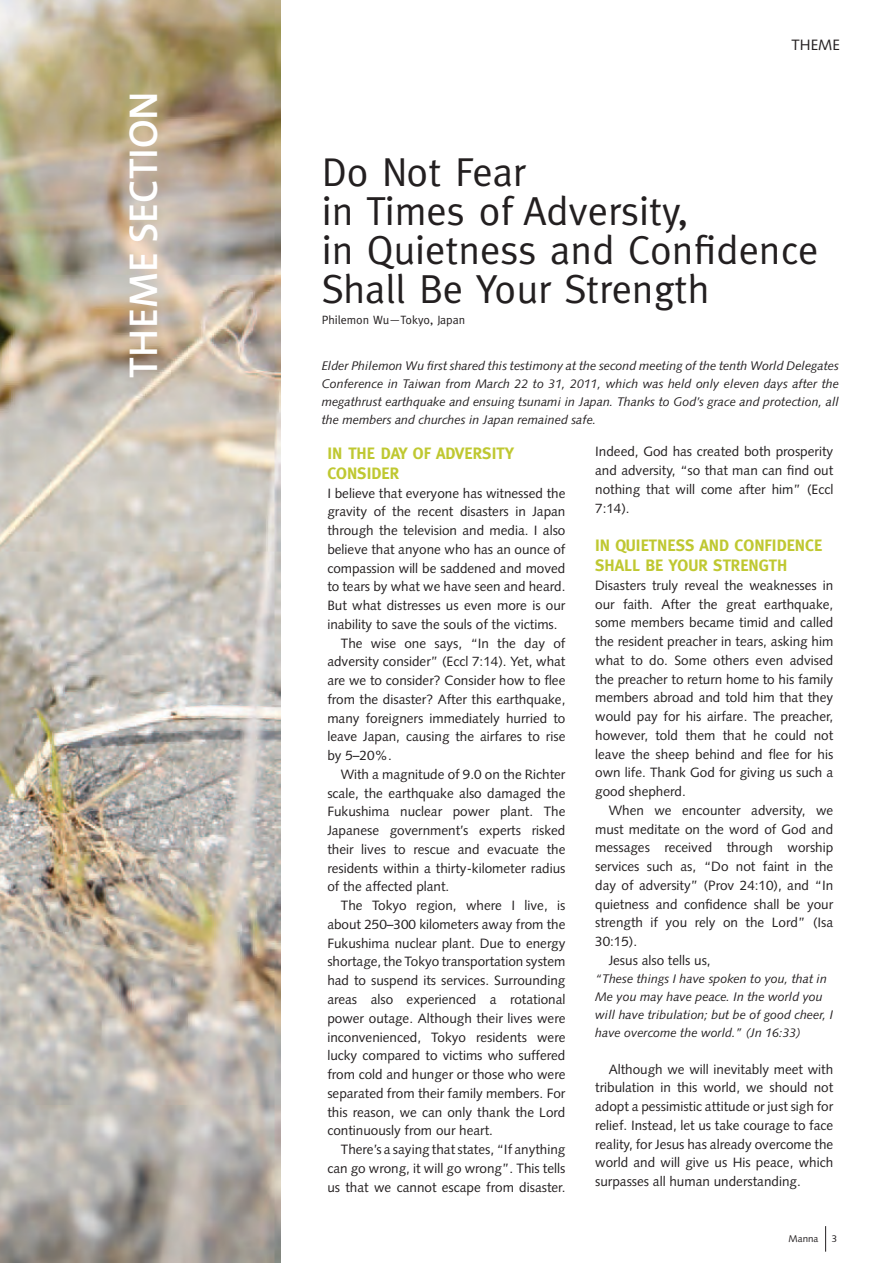
<style>
.page{position:relative;width:893px;height:1263px;background:#fff}
.page>*{position:absolute;margin:0;border:0;box-sizing:border-box;transform-origin:0 0}
.t1{font:40.5px/39px "Meta";color:#231f20}
.t2{font:600 40.5px "The Mix";color:#fff}
.t3{font:700 16.5px/19.8px "Meta";color:#bfc831}
.t4{font:15px "Syntax";color:#231f20}
.t5{font:13.5px/18.8px "Syntax";color:#231f20;text-align:justify}
.t6{font:italic 12.45px/18px "Syntax";color:#231f20}
.t7{font:12px "Meta";color:#231f20}
.t8{font:9.75px "Syntax";color:#231f20}
</style>
<div class="page">
<img style="left:0;top:0;width:281px;height:1263px">
<svg style="left:825px;top:1226px;width:1px;height:26px"></svg>
<h1 class="t2" style="left:110px;top:377px;width:288px;rotate:-90deg">THEME SECTION</h1>
<p class="t4" style="left:792px;top:36px;width:50px">THEME</p>
<h1 class="t1" style="left:322px;top:152px;width:498px">Do Not Fear<br>in Times of Adversity,<br>in Quietness and Confidence<br>Shall Be Your Strength</h1>
<p class="t7" style="left:322px;top:313px;width:145px">Philemon Wu—Tokyo, Japan</p>
<p class="t6" style="left:322px;top:356px;width:519px;text-align:justify">Elder Philemon Wu first shared this testimony at the second meeting of the tenth World Delegates Conference in Taiwan from March 22 to 31, 2011, which was held only eleven days after the megathrust earthquake and ensuing tsunami in Japan. Thanks to God’s grace and protection, all the members and churches in Japan remained safe.</p>
<p class="t3" style="left:327px;top:443px;width:188px">IN THE DAY OF ADVERSITY<br>CONSIDER</p>
<p class="t5" style="left:327px;top:484px;width:240px">I believe that everyone has witnessed the</p>
<p class="t5" style="left:327px;top:502px;width:240px">gravity of the recent disasters in Japan</p>
<p class="t5" style="left:327px;top:521px;width:240px">through the television and media. I also</p>
<p class="t5" style="left:327px;top:540px;width:240px">believe that anyone who has an ounce of</p>
<p class="t5" style="left:327px;top:559px;width:240px">compassion will be saddened and moved</p>
<p class="t5" style="left:327px;top:577px;width:240px">to tears by what we have seen and heard.</p>
<p class="t5" style="left:327px;top:596px;width:240px">But what distresses us even more is our</p>
<p class="t5" style="left:327px;top:615px;width:232px">inability to save the souls of the victims.</p>
<p class="t5" style="left:341px;top:634px;width:226px">The wise one says, “In the day of</p>
<p class="t5" style="left:327px;top:652px;width:240px">adversity consider” (Eccl 7:14). Yet, what</p>
<p class="t5" style="left:327px;top:671px;width:240px">are we to consider? Consider how to flee</p>
<p class="t5" style="left:327px;top:690px;width:240px">from the disaster? After this earthquake,</p>
<p class="t5" style="left:327px;top:709px;width:240px">many foreigners immediately hurried to</p>
<p class="t5" style="left:327px;top:727px;width:240px">leave Japan, causing the airfares to rise</p>
<p class="t5" style="left:327px;top:746px;width:66px">by 5–20%.</p>
<p class="t5" style="left:341px;top:765px;width:226px">With a magnitude of 9.0 on the Richter</p>
<p class="t5" style="left:327px;top:784px;width:240px">scale, the earthquake also damaged the</p>
<p class="t5" style="left:327px;top:802px;width:240px">Fukushima nuclear power plant. The</p>
<p class="t5" style="left:327px;top:821px;width:240px">Japanese government’s experts risked</p>
<p class="t5" style="left:327px;top:840px;width:240px">their lives to rescue and evacuate the</p>
<p class="t5" style="left:327px;top:859px;width:240px">residents within a thirty-kilometer radius</p>
<p class="t5" style="left:327px;top:877px;width:124px">of the affected plant.</p>
<p class="t5" style="left:341px;top:896px;width:226px">The Tokyo region, where I live, is</p>
<p class="t5" style="left:327px;top:915px;width:240px">about 250–300 kilometers away from the</p>
<p class="t5" style="left:327px;top:934px;width:240px">Fukushima nuclear plant. Due to energy</p>
<p class="t5" style="left:327px;top:952px;width:240px">shortage, the Tokyo transportation system</p>
<p class="t5" style="left:327px;top:971px;width:240px">had to suspend its services. Surrounding</p>
<p class="t5" style="left:327px;top:990px;width:240px">areas also experienced a rotational</p>
<p class="t5" style="left:327px;top:1009px;width:240px">power outage. Although their lives were</p>
<p class="t5" style="left:327px;top:1027px;width:240px">inconvenienced, Tokyo residents were</p>
<p class="t5" style="left:327px;top:1046px;width:240px">lucky compared to victims who suffered</p>
<p class="t5" style="left:327px;top:1065px;width:240px">from cold and hunger or those who were</p>
<p class="t5" style="left:327px;top:1084px;width:240px">separated from their family members. For</p>
<p class="t5" style="left:327px;top:1102px;width:240px">this reason, we can only thank the Lord</p>
<p class="t5" style="left:327px;top:1121px;width:167px">continuously from our heart.</p>
<p class="t5" style="left:341px;top:1140px;width:226px">There’s a saying that states, “If anything</p>
<p class="t5" style="left:327px;top:1159px;width:240px">can go wrong, it will go wrong”. This tells</p>
<p class="t5" style="left:327px;top:1177px;width:240px">us that we cannot escape from disaster.</p>
<p class="t5" style="left:595px;top:442px;width:240px">Indeed, God has created both prosperity and adversity, “so that man can find out nothing that will come after him” (Eccl 7:14).</p>
<p class="t3" style="left:595px;top:535px;width:229px">IN QUIETNESS AND CONFIDENCE<br>SHALL BE YOUR STRENGTH</p>
<p class="t5" style="left:595px;top:576px;width:240px">Disasters truly reveal the weaknesses in our faith. After the great earthquake, some members became timid and called the resident preacher in tears, asking him what to do. Some others even advised the preacher to return home to his family members abroad and told him that they would pay for his airfare. The preacher, however, told them that he could not leave the sheep behind and flee for his own life. Thank God for giving us such a good shepherd.</p>
<p class="t5" style="left:609px;top:801px;width:226px">When we encounter adversity, we</p>
<p class="t5" style="left:595px;top:819px;width:240px">must meditate on the word of God and</p>
<p class="t5" style="left:595px;top:838px;width:240px">messages received through worship</p>
<p class="t5" style="left:595px;top:857px;width:240px">services such as, “Do not faint in the</p>
<p class="t5" style="left:595px;top:876px;width:240px">day of adversity” (Prov 24:10), and “In</p>
<p class="t5" style="left:595px;top:894px;width:240px">quietness and confidence shall be your</p>
<p class="t5" style="left:595px;top:913px;width:240px">strength if you rely on the Lord” (Isa</p>
<p class="t5" style="left:595px;top:932px;width:44px">30:15).</p>
<p class="t5" style="left:609px;top:951px;width:104px">Jesus also tells us,</p>
<p class="t6" style="left:595px;top:969px;width:240px">“These things I have spoken to you, that in Me you may have peace. In the world you will have tribulation; but be of good cheer, I have overcome the world.” (Jn 16:33)</p>
<p class="t5" style="left:595px;top:1059px;width:240px;text-indent:14px">Although we will inevitably meet with tribulation in this world, we should not adopt a pessimistic attitude or just sigh for relief. Instead, let us take courage to face reality, for Jesus has already overcome the world and will give us His peace, which surpasses all human understanding.</p>
<p class="t8" style="left:789px;top:1232px;width:31px">Manna</p>
<p class="t8" style="left:832px;top:1232px;width:7px">3</p>
</div>
